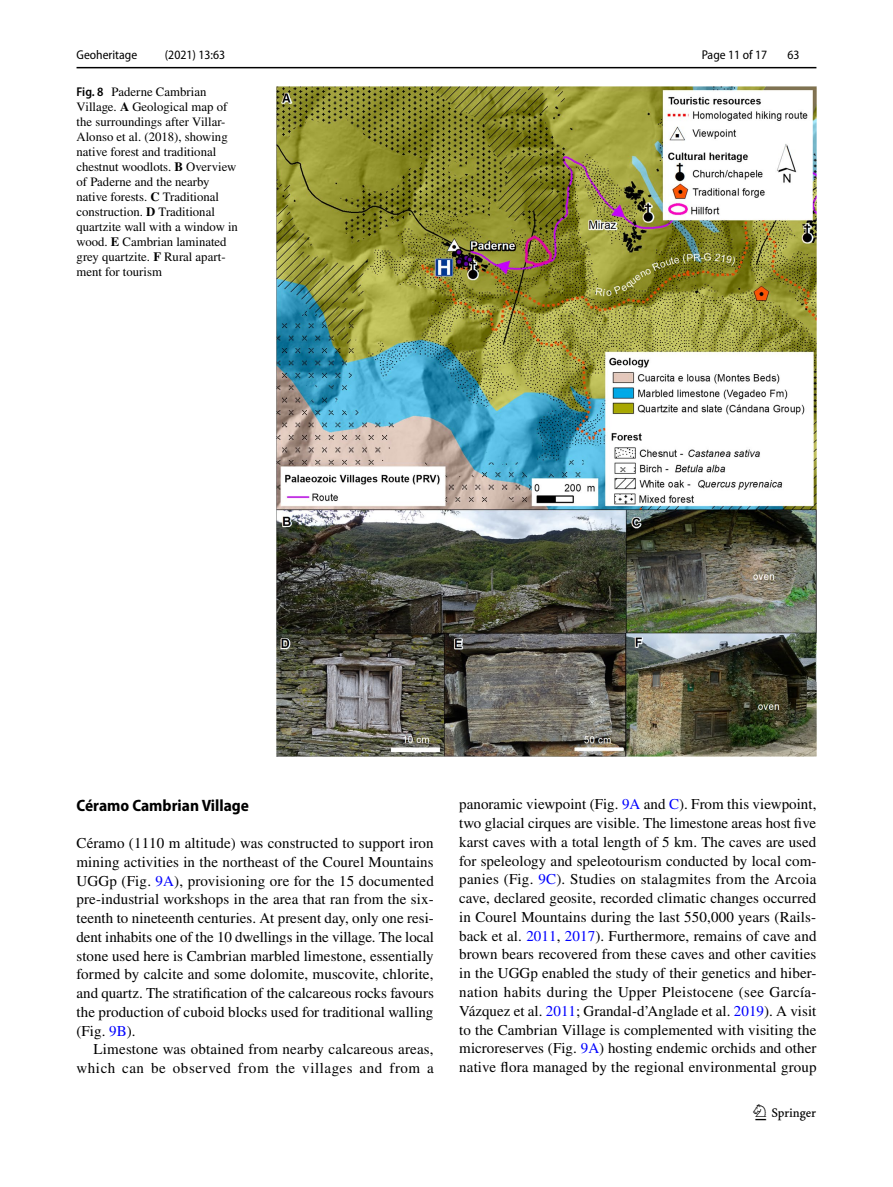
<style>
.page{position:relative;width:893px;height:1187px;background:#fff}
.page>*{position:absolute;margin:0;border:0;box-sizing:border-box;transform-origin:0 0}
.t1{font:22.5px "Springnew Regular 3";color:#000}
.t2{font:700 semi-condensed 16.5px "Myriad Pro";color:#000}
.t3{font:15px/18.8px "STIX";letter-spacing:.01em;color:#000;text-align:justify}
.t4{font:12.75px/15px "STIX";color:#000}
.t5{font:semi-condensed 12.75px "Myriad Pro";color:#000}
.s1{font-family:"Myriad Pro";font-weight:600;font-stretch:semi-condensed}
.s2{font-weight:700}
.s3{color:#00f}
</style>
<div class="page">
<hr style="left:77px;top:67px;width:739px;height:1px;background:#000">
<img style="left:276px;top:87px;width:540px;height:669px">
<p class="t5" style="left:77px;top:48px;width:62px">Geoheritage</p>
<p class="t5" style="left:165px;top:48px;width:62px">(2021) 13:63</p>
<p class="t4" style="left:77px;top:85px;width:163px"><span class="s1">Fig. 8</span> Paderne Cambrian<br>Village. <span class="s2">A</span> Geological map of the surroundings after Villar-<br>Alonso et al. (2018), showing native forest and traditional chestnut woodlots. <span class="s2">B</span> Overview of Paderne and the nearby native forests. <span class="s2">C</span> Traditional construction. <span class="s2">D</span> Traditional quartzite wall with a window in wood. <span class="s2">E</span> Cambrian laminated grey quartzite. <span class="s2">F</span> Rural apart&shy;ment for tourism</p>
<p class="t5" style="left:702px;top:48px;width:67px">Page 11 of 17</p>
<p class="t5" style="left:787px;top:48px;width:14px">63</p>
<p class="t2" style="left:77px;top:795px;width:174px">Céramo Cambrian Village</p>
<p class="t3" style="left:77px;top:834px;width:359px">Céramo (1110 m altitude) was constructed to support iron mining activities in the northeast of the Courel Mountains UGGp (Fig. <span class="s3">9A</span>), provisioning ore for the 15 documented pre-industrial workshops in the area that ran from the six&shy;teenth to nineteenth centuries. At present day, only one resi&shy;dent inhabits one of the 10 dwellings in the village. The local stone used here is Cambrian marbled limestone, essentially formed by calcite and some dolomite, muscovite, chlorite, and quartz. The stratification of the calcareous rocks favours the production of cuboid blocks used for traditional walling (Fig. <span class="s3">9B</span>).</p>
<p class="t3" style="left:77px;top:1040px;width:359px;text-align:right">Limestone was obtained from nearby calcareous areas, which can be observed from the villages and from a</p>
<p class="t3" style="left:459px;top:796px;width:359px">panoramic viewpoint (Fig. <span class="s3">9A</span> and <span class="s3">C</span>). From this viewpoint, two glacial cirques are visible. The limestone areas host five karst caves with a total length of 5 km. The caves are used for speleology and speleotourism conducted by local com&shy;panies (Fig. <span class="s3">9C</span>). Studies on stalagmites from the Arcoia cave, declared geosite, recorded climatic changes occurred in Courel Mountains during the last 550,000 years (Rails&shy;back et al. <span class="s3">2011</span>, <span class="s3">2017</span>). Furthermore, remains of cave and brown bears recovered from these caves and other cavities in the UGGp enabled the study of their genetics and hiber&shy;nation habits during the Upper Pleistocene (see García-Vázquez et al. <span class="s3">2011</span>; Grandal-d’Anglade et al. <span class="s3">2019</span>). A visit to the Cambrian Village is complemented with visiting the microreserves (Fig. <span class="s3">9A</span>) hosting endemic orchids and other native flora managed by the regional environmental group</p>
<h1 class="t1" style="left:755px;top:1104px;width:62px">1 3</h1>
</div>
